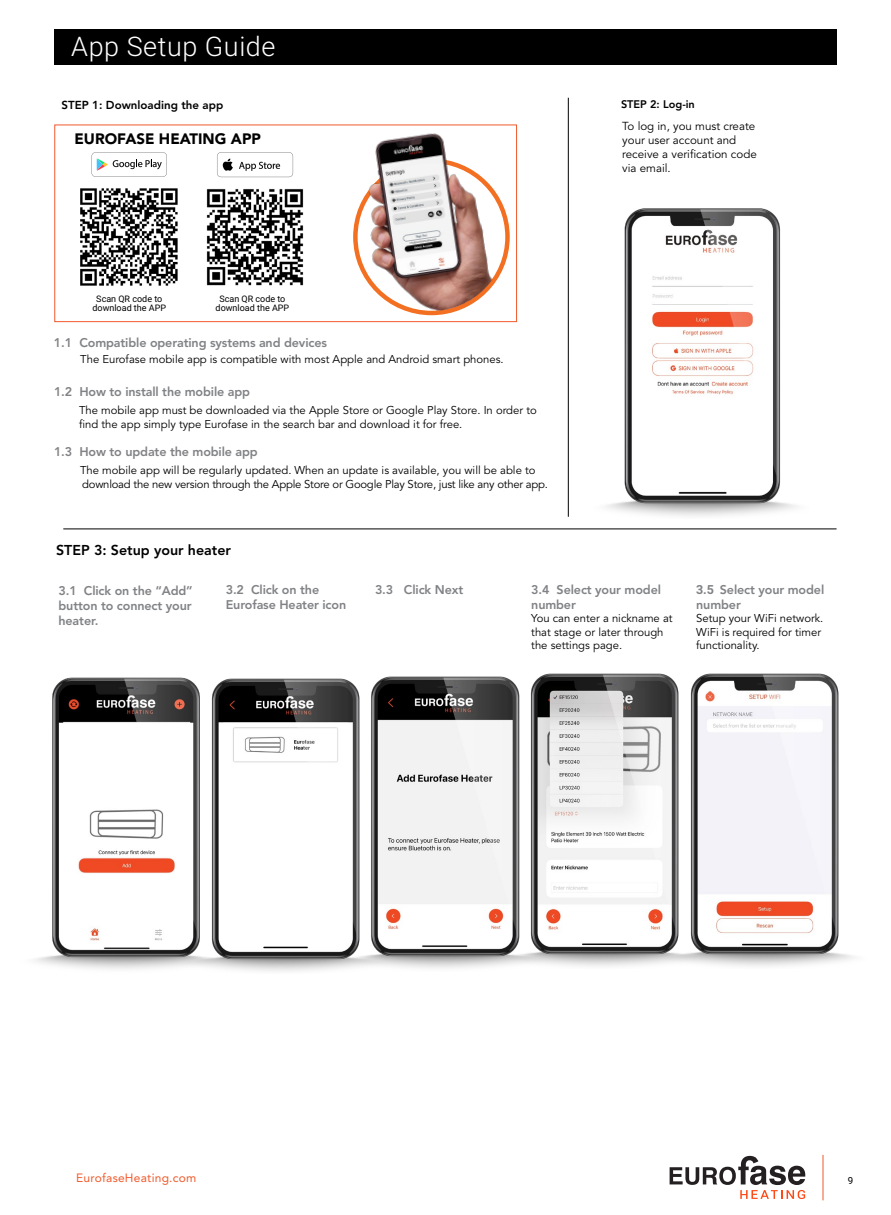
<style>
.page{position:relative;width:891px;height:1215px;background:#fff}
.page>*{position:absolute;margin:0;border:0;box-sizing:border-box;transform-origin:0 0}
.t1{font:300 27px "Roboto";letter-spacing:.02em;color:#fff}
.t2{font:900 15px "Avenir LT Std";color:#000}
.t3{font:800 14.25px "Avenir LT Std";color:#000}
.t4{font:800 12.6px/15px "Avenir LT Std";letter-spacing:-.01em;color:#808285}
.t5{font:12px "Avenir LT Std";letter-spacing:.02em;color:#f15a2c}
.t6{font:11.55px/13.8px "Avenir LT Std";color:#000}
.t7{font:800 11.55px "Avenir LT Std";color:#000}
.t8{font:11.25px/13.5px "Avenir LT Std";color:#000}
.t9{font:11.25px/13.5px "Avenir LT Std";letter-spacing:-.02em;color:#000}
.t10{font:800 10.95px "Avenir LT Std";color:#000}
.t11{font:9.75px "Roboto";color:#000}
.t12{font:9px/9px "Roboto";color:#000;text-align:center}
.s1{font-family:"Roboto";font-weight:700}
</style>
<div class="page">
<hr style="left:823px;top:1155px;width:1px;height:45px;background:#f1592a">
<svg style="left:670px;top:1156px;width:135px;height:43px"></svg>
<div style="left:54px;top:30px;width:783px;height:35px;background:#000"></div>
<div style="left:54px;top:125px;width:463px;height:197px;border:1px solid #f15a2c"></div>
<img style="left:355px;top:124px;width:152px;height:187px">
<img style="left:206px;top:188px;width:98px;height:98px">
<img style="left:80px;top:188px;width:98px;height:98px">
<hr style="left:568px;top:98px;width:1px;height:419px;background:#000">
<hr style="left:63px;top:529px;width:774px;height:1px;background:#000">
<img style="left:606px;top:208px;width:191px;height:308px">
<img style="left:232px;top:678px;width:109px;height:293px">
<img style="left:341px;top:676px;width:160px;height:292px">
<img style="left:501px;top:673px;width:160px;height:293px">
<img style="left:661px;top:673px;width:193px;height:293px">
<img style="left:35px;top:677px;width:197px;height:292px">
<svg style="left:217px;top:152px;width:76px;height:25px"></svg>
<svg style="left:92px;top:152px;width:75px;height:25px"></svg>
<h1 class="t1" style="left:71px;top:27px;width:206px">App Setup Guide</h1>
<p class="t7" style="left:62px;top:98px;width:163px">STEP 1: Downloading the app</p>
<p class="t10" style="left:621px;top:98px;width:75px">STEP 2: Log‐in</p>
<h2 class="t2" style="left:75px;top:130px;width:188px">EUROFASE HEATING APP</h2>
<p class="t12" style="left:93px;top:294px;width:75px">Scan QR code to download the APP</p>
<p class="t12" style="left:216px;top:294px;width:75px">Scan QR code to download the APP</p>
<p class="t4" style="left:54px;top:335px;width:275px">1.1 Compatible operating systems and devices</p>
<p class="t8" style="left:80px;top:353px;width:425px">The Eurofase mobile app is compatible with most Apple and Android smart phones.</p>
<p class="t4" style="left:54px;top:384px;width:198px">1.2 How to install the mobile app</p>
<p class="t8" style="left:79px;top:404px;width:459px">The mobile app must be downloaded via the Apple Store or Google Play Store. In order to find the app simply type Eurofase in the search bar and download it for free.</p>
<p class="t4" style="left:54px;top:445px;width:205px">1.3 How to update the mobile app</p>
<p class="t9" style="left:80px;top:464px;width:469px">The mobile app will be regularly updated. When an update is available, you will be able to download the new version through the Apple Store or Google Play Store, just like any other app.</p>
<p class="t6" style="left:622px;top:120px;width:136px">To log in, you must create your user account and receive a verification code via email.</p>
<p class="t3" style="left:56px;top:542px;width:177px">STEP 3: Setup your heater</p>
<p class="t4" style="left:226px;top:582px;width:122px">3.2 Click on the<br>Eurofase Heater icon</p>
<p class="t4" style="left:531px;top:582px;width:131px">3.4 Select your model number</p>
<p class="t8" style="left:531px;top:612px;width:143px">You can enter a nickname at that stage or later through the settings page.</p>
<p class="t4" style="left:375px;top:582px;width:90px">3.3 Click Next</p>
<p class="t4" style="left:59px;top:583px;width:136px;text-align:justify">3.1 Click on the “Add” button to connect your heater.</p>
<p class="t4" style="left:696px;top:582px;width:130px"><span class="s1">3.5</span> Select your model number</p>
<p class="t8" style="left:696px;top:612px;width:129px">Setup your WiFi network.<br>WiFi is required for timer functionality.</p>
<p class="t5" style="left:76px;top:1171px;width:122px">EurofaseHeating.com</p>
<p class="t11" style="left:848px;top:1174px;width:7px">9</p>
</div>
